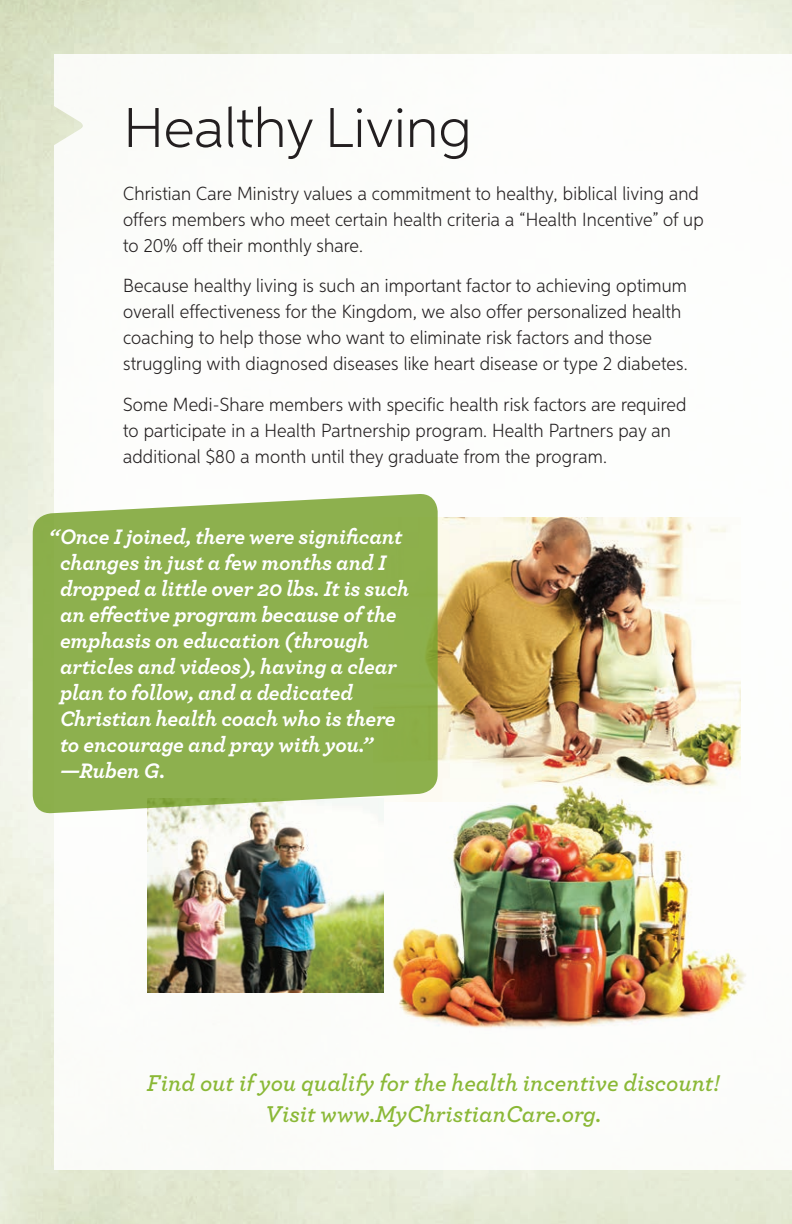
<style>
.page{position:relative;width:792px;height:1224px;background:#fff}
.page>*{position:absolute;margin:0;border:0;box-sizing:border-box;transform-origin:0 0}
.t1{font:300 56px "Aspira";color:#231f20}
.t2{font:italic 600 24px/31px "Archer";color:#8ab836;text-align:center}
.t3{font:italic 700 22px/26px "Archer";letter-spacing:-.01em;color:#fff}
.t4{font:300 19px/26px "Aspira Nar";letter-spacing:.01em;color:#231f20}
</style>
<div class="page">
<img style="left:438px;top:517px;width:303px;height:265px">
<img style="left:147px;top:814px;width:236px;height:178px">
<svg style="left:33px;top:493px;width:405px;height:321px;background:#93b457"></svg>
<img style="left:387px;top:782px;width:369px;height:251px">
<h1 class="t1" style="left:123px;top:94px;width:350px">Healthy Living</h1>
<p class="t4" style="left:123px;top:180px;width:582px">Christian Care Ministry values a commitment to healthy, biblical living and offers members who meet certain health criteria a “Health Incentive” of up to 20% off their monthly share.</p>
<p class="t4" style="left:123px;top:272px;width:566px">Because healthy living is such an important factor to achieving optimum overall effectiveness for the Kingdom, we also offer personalized health coaching to help those who want to eliminate risk factors and those struggling with diagnosed diseases like heart disease or type 2 diabetes.</p>
<p class="t4" style="left:123px;top:391px;width:565px">Some Medi-Share members with specific health risk factors are required to participate in a Health Partnership program. Health Partners pay an additional $80 a month until they graduate from the program.</p>
<p class="t3" style="left:60px;top:522px;width:351px;text-indent:-11px">“Once I joined, there were significant changes in just a few months and I dropped a little over 20 lbs. It is such an effective program because of the emphasis on education (through articles and videos), having a clear plan to follow, and a dedicated<br>Christian health coach who is there to encourage and pray with you.” —Ruben G.</p>
<p class="t2" style="left:147px;top:1066px;width:574px">Find out if you qualify for the health incentive discount!<br>Visit www.MyChristianCare.org.</p>
</div>
